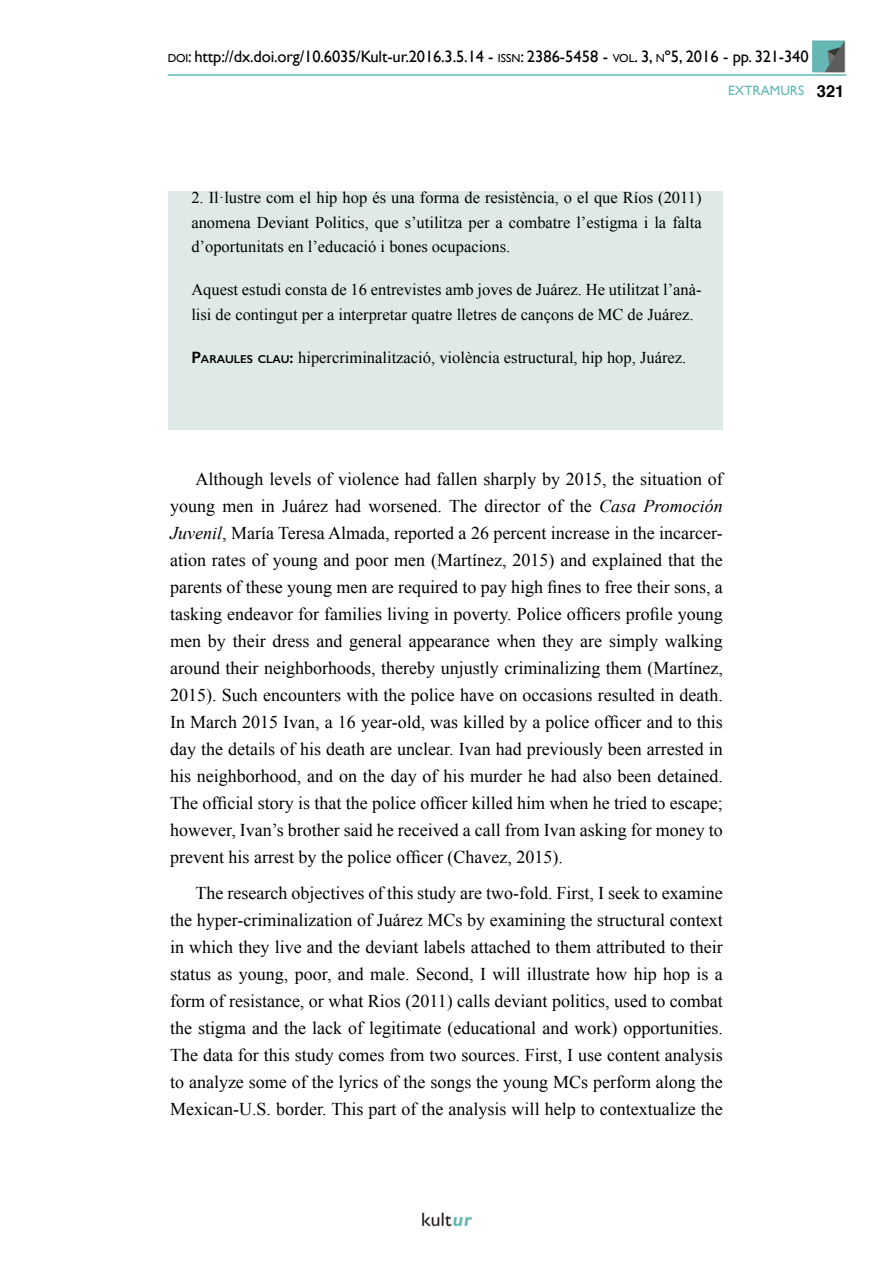
<style>
.page{position:relative;width:893px;height:1263px;background:#fff}
.page>*{position:absolute;margin:0;border:0;box-sizing:border-box;transform-origin:0 0}
.t1{font:18px/27px "Times New Roman";color:#000;text-align:justify}
.t2{font:16.5px/24.8px "Times New Roman";color:#000;text-align:justify}
.t3{font:16.5px "Gill Sans";letter-spacing:-.01em;color:#000}
.t4{font:13.5px "Gill Sans";color:#60b9b4}
.s1{font-size:11.55px}
.s2{font-family:"Helvetica";font-weight:700;font-size:16.5px;color:#000}
.s3{font-family:"Gill Sans";font-weight:600}
.s4{font-family:"Gill Sans";font-weight:600;font-size:11.55px}
.s5{font-style:italic}
</style>
<div class="page">
<img style="left:421px;top:1212px;width:52px;height:15px">
<img style="left:812px;top:40px;width:34px;height:33px">
<hr style="left:168px;top:74px;width:678px;height:2px;background:#60b9b4">
<div style="left:168px;top:191px;width:555px;height:238px;background:#dee9e8"></div>
<p class="t3" style="left:168px;top:47px;width:642px"><span class="s1">DOI</span>: http://dx.doi.org/10.6035/Kult-ur.2016.3.5.14 - <span class="s1">ISSN</span>: 2386-5458 - <span class="s1">VOL</span>. 3, <span class="s1">N</span>º5, 2016 - pp. 321-340</p>
<p class="t4" style="left:728px;top:83px;width:118px">EXTRAMURS <span class="s2">321</span></p>
<p class="t2" style="left:191px;top:185px;width:512px">2. Il·lustre com el hip hop és una forma de resistència, o el que Ríos (2011) anomena Deviant Politics, que s’utilitza per a combatre l’estigma i la falta d’oportunitats en l’educació i bones ocupacions.</p>
<p class="t2" style="left:191px;top:277px;width:512px">Aquest estudi consta de 16 entrevistes amb joves de Juárez. He utilitzat l’anà&shy;lisi de contingut per a interpretar quatre lletres de cançons de MC de Juárez.</p>
<p class="t2" style="left:191px;top:345px;width:496px"><span class="s3">P</span><span class="s4">ARAULES CLAU</span><span class="s3">:</span> hipercriminalització, violència estructural, hip hop, Juárez.</p>
<p class="t1" style="left:170px;top:465px;width:554px;text-indent:26px">Although levels of violence had fallen sharply by 2015, the situation of young men in Juárez had worsened. The director of the <span class="s5">Casa Promoción Juvenil</span>, María Teresa Almada, reported a 26 percent increase in the incarcer&shy;ation rates of young and poor men (Martínez, 2015) and explained that the parents of these young men are required to pay high fines to free their sons, a tasking endeavor for families living in poverty. Police officers profile young men by their dress and general appearance when they are simply walking around their neighborhoods, thereby unjustly criminalizing them (Martínez, 2015). Such encounters with the police have on occasions resulted in death.<br>In March 2015 Ivan, a 16 year-old, was killed by a police officer and to this day the details of his death are unclear. Ivan had previously been arrested in his neighborhood, and on the day of his murder he had also been detained.<br>The official story is that the police officer killed him when he tried to escape; however, Ivan’s brother said he received a call from Ivan asking for money to prevent his arrest by the police officer (Chavez, 2015).</p>
<p class="t1" style="left:170px;top:879px;width:554px;text-indent:26px">The research objectives of this study are two-fold. First, I seek to examine the hyper-criminalization of Juárez MCs by examining the structural context in which they live and the deviant labels attached to them attributed to their status as young, poor, and male. Second, I will illustrate how hip hop is a form of resistance, or what Rios (2011) calls deviant politics, used to combat the stigma and the lack of legitimate (educational and work) opportunities.<br>The data for this study comes from two sources. First, I use content analysis to analyze some of the lyrics of the songs the young MCs perform along the Mexican-U.S. border. This part of the analysis will help to contextualize the</p>
</div>
